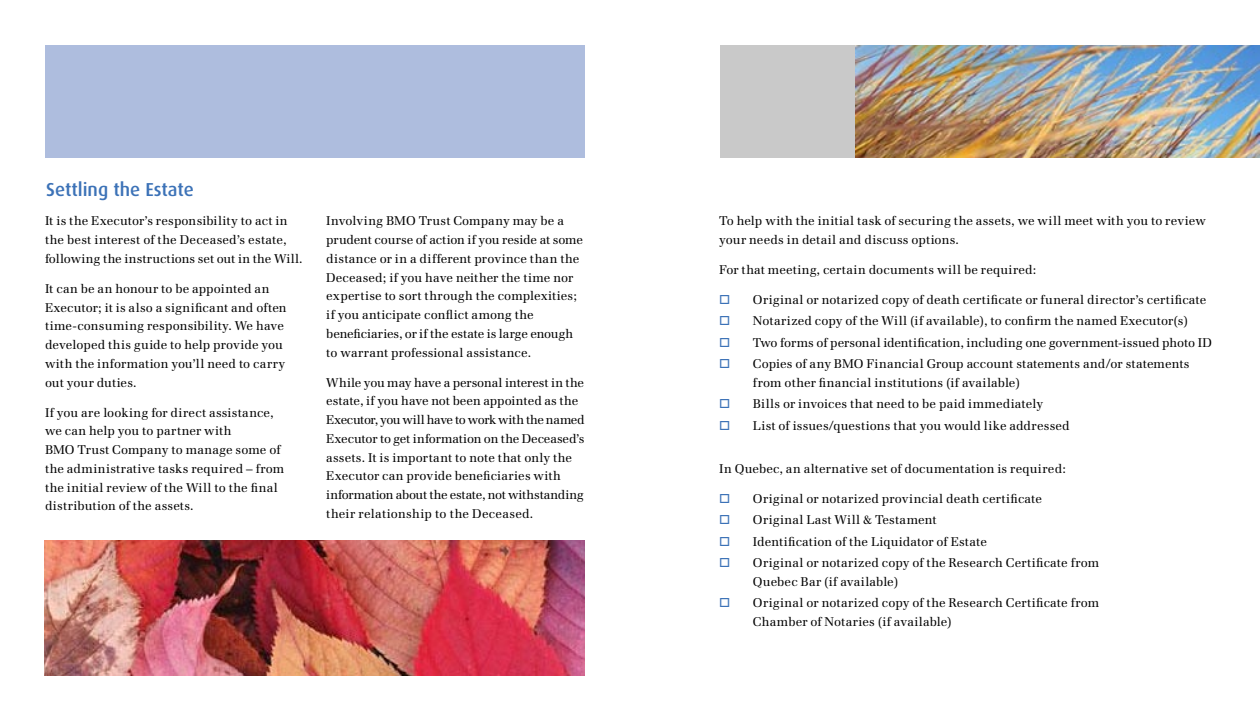
<style>
.page{position:relative;width:1260px;height:720px;background:#fff}
.page>*{position:absolute;margin:0;border:0;box-sizing:border-box;transform-origin:0 0}
.Titles{font:500 18.75px "Dax";color:#3c72b7}
.Body{font:12.5px/18.8px "Emona";letter-spacing:.01em;color:#000}
.Checklist{font:12.5px/18.8px "Emona";letter-spacing:.01em;color:#000}
.Checklist-2{font:12.5px "Emona";letter-spacing:-.01em;color:#000}
.s1{color:#3c72b7}
</style>
<div class="page">
<img style="left:855px;top:45px;width:405px;height:113px">
<div style="left:720px;top:45px;width:135px;height:113px;background:#c9c9c9"></div>
<img style="left:45px;top:540px;width:540px;height:135px">
<div style="left:46px;top:45px;width:539px;height:113px;background:#aebdde"></div>
<p class="Titles" style="left:46px;top:179px;width:149px">Settling the Estate</p>
<p class="Body" style="left:45px;top:211px;width:259px">It is the Executor’s responsibility to act in the best interest of the Deceased’s estate, following the instructions set out in the Will.</p>
<p class="Body" style="left:45px;top:279px;width:243px">It can be an honour to be appointed an Executor; it is also a significant and often time-consuming responsibility. We have developed this guide to help provide you with the information you’ll need to carry out your duties.</p>
<p class="Body" style="left:45px;top:403px;width:241px">If you are looking for direct assistance, we can help you to partner with<br>BMO Trust Company to manage some of the administrative tasks required – from the initial review of the Will to the final distribution of the assets.</p>
<p class="Body" style="left:326px;top:211px;width:258px">Involving BMO Trust Company may be a prudent course of action if you reside at some distance or in a different province than the Deceased; if you have neither the time nor expertise to sort through the complexities; if you anticipate conflict among the beneficiaries, or if the estate is large enough to warrant professional assistance.</p>
<p class="Body" style="left:326px;top:373px;width:260px">While you may have a personal interest in the estate, if you have not been appointed as the Executor, you will have to work with the named Executor to get information on the Deceased’s assets. It is important to note that only the Executor can provide beneficiaries with information about the estate, not withstanding their relationship to the Deceased.</p>
<p class="Body" style="left:719px;top:211px;width:488px">To help with the initial task of securing the assets, we will meet with you to review your needs in detail and discuss options.</p>
<p class="Body" style="left:719px;top:260px;width:319px">For that meeting, certain documents will be required:</p>
<p class="Checklist" style="left:719px;top:290px;width:489px"><span class="s1">□</span> Original or notarized copy of death certificate or funeral director’s certificate</p>
<p class="Checklist" style="left:719px;top:312px;width:470px"><span class="s1">□</span> Notarized copy of the Will (if available), to confirm the named Executor(s)</p>
<p class="Checklist-2" style="left:719px;top:335px;width:494px"><span class="s1">□</span> Two forms of personal identification, including one government-issued photo ID</p>
<p class="Checklist" style="left:753px;top:354px;width:438px;text-indent:-34px"><span class="s1">□</span> Copies of any BMO Financial Group account statements and/or statements from other financial institutions (if available)</p>
<p class="Checklist" style="left:719px;top:395px;width:325px"><span class="s1">□</span> Bills or invoices that need to be paid immediately</p>
<p class="Checklist" style="left:719px;top:416px;width:352px"><span class="s1">□</span> List of issues/questions that you would like addressed</p>
<p class="Body" style="left:719px;top:459px;width:348px">In Quebec, an alternative set of documentation is required:</p>
<p class="Checklist" style="left:719px;top:489px;width:324px"><span class="s1">□</span> Original or notarized provincial death certificate</p>
<p class="Checklist" style="left:719px;top:510px;width:219px"><span class="s1">□</span> Original Last Will &amp; Testament</p>
<p class="Checklist" style="left:719px;top:532px;width:269px"><span class="s1">□</span> Identification of the Liquidator of Estate</p>
<p class="Checklist" style="left:753px;top:553px;width:348px;text-indent:-34px"><span class="s1">□</span> Original or notarized copy of the Research Certificate from<br>Quebec Bar (if available)</p>
<p class="Checklist" style="left:753px;top:594px;width:348px;text-indent:-34px"><span class="s1">□</span> Original or notarized copy of the Research Certificate from<br>Chamber of Notaries (if available)</p>
</div>
